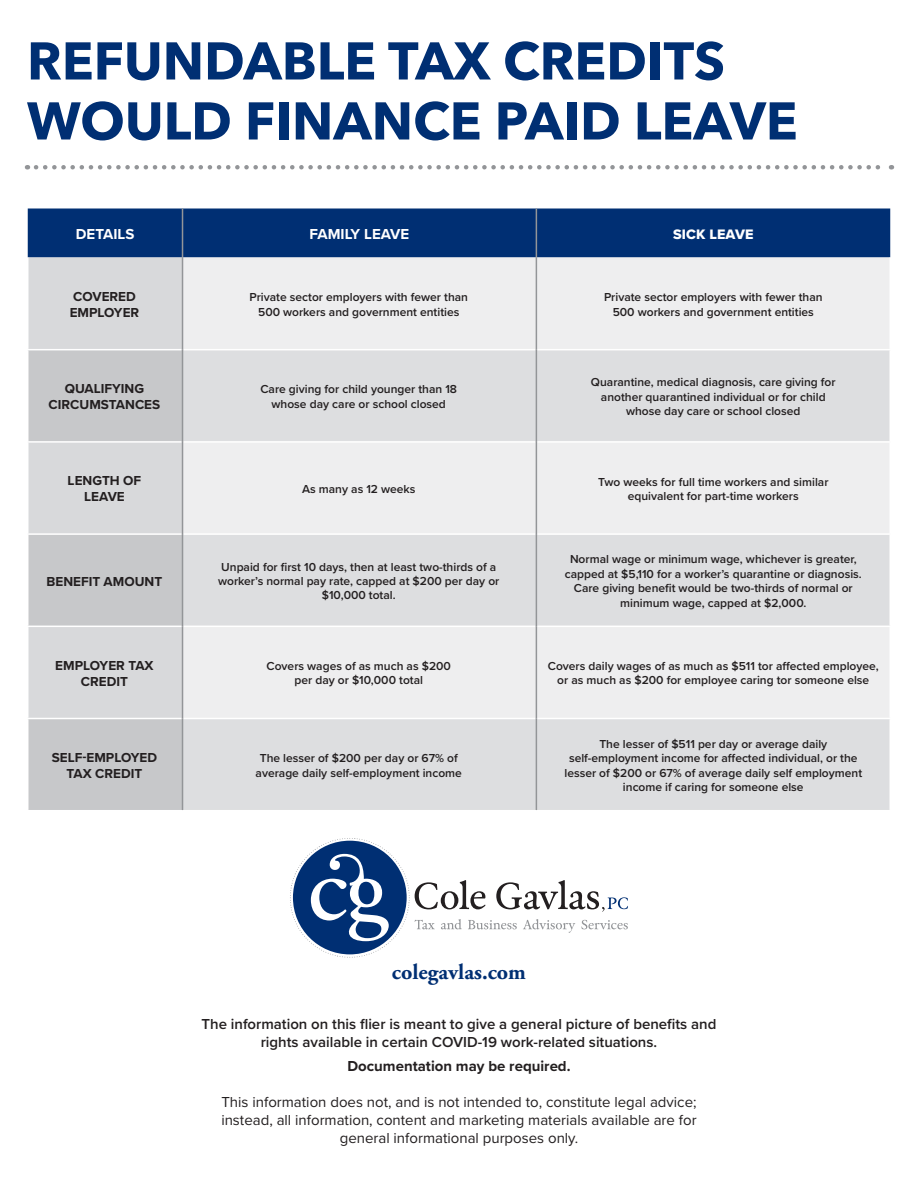
<style>
.page{position:relative;width:918px;height:1188px;background:#fff}
.page>*{position:absolute;margin:0;border:0;box-sizing:border-box;transform-origin:0 0}
.t1{font:700 52.5px/60px "Avenir Next";color:#002f73}
.t2{font:700 22.05px "Adobe Garamond Pro";color:#002f73}
.t3{font:15px/18px "Proxima Nova";color:#231f20;text-align:center}
.t4{font:600 15px/18px "Proxima Nova";color:#231f20;text-align:center}
.t5{font:700 15px "Proxima Nova";color:#231f20}
.t6{font:700 15px "Proxima Nova";color:#fff}
.t7{font:14.25px "Proxima Nova Extrabld";letter-spacing:.01em;color:#fff}
.t8{font:700 13.5px/16.2px "Proxima Nova";color:#231f20;text-align:center}
.t9{font:600 12px/14.4px "Proxima Nova";color:#231f20;text-align:center}
</style>
<div class="page">
<div style="left:28px;top:208px;width:862px;height:49px;background:#002f73"></div>
<div style="left:28px;top:257px;width:154px;height:92px;background:#d8d9db"></div>
<div style="left:183px;top:257px;width:707px;height:92px;background:#eeeeef"></div>
<svg style="left:28px;top:350px;width:154px;height:460px;background:#cecfd0"></svg>
<svg style="left:183px;top:350px;width:707px;height:460px;background:#e3e4e5"></svg>
<hr style="left:27px;top:441px;width:155px;height:2px;background:#fff">
<hr style="left:183px;top:441px;width:353px;height:2px;background:#fff">
<hr style="left:537px;top:441px;width:354px;height:2px;background:#fff">
<hr style="left:27px;top:533px;width:155px;height:2px;background:#fff">
<hr style="left:183px;top:533px;width:353px;height:2px;background:#fff">
<hr style="left:537px;top:533px;width:354px;height:2px;background:#fff">
<hr style="left:27px;top:626px;width:155px;height:1px;background:#fff">
<hr style="left:183px;top:626px;width:353px;height:1px;background:#fff">
<hr style="left:537px;top:626px;width:354px;height:1px;background:#fff">
<hr style="left:27px;top:718px;width:155px;height:1px;background:#fff">
<hr style="left:183px;top:718px;width:353px;height:1px;background:#fff">
<hr style="left:537px;top:718px;width:354px;height:1px;background:#fff">
<hr style="left:182px;top:208px;width:1px;height:49px;background:#939598">
<hr style="left:536px;top:208px;width:1px;height:49px;background:#939598">
<hr style="left:182px;top:257px;width:1px;height:93px;background:#939598">
<hr style="left:536px;top:257px;width:1px;height:93px;background:#939598">
<hr style="left:182px;top:350px;width:1px;height:92px;background:#939598">
<hr style="left:536px;top:350px;width:1px;height:92px;background:#939598">
<hr style="left:182px;top:442px;width:1px;height:92px;background:#939598">
<hr style="left:536px;top:442px;width:1px;height:92px;background:#939598">
<hr style="left:182px;top:534px;width:1px;height:92px;background:#939598">
<hr style="left:536px;top:534px;width:1px;height:92px;background:#939598">
<hr style="left:182px;top:626px;width:1px;height:93px;background:#939598">
<hr style="left:536px;top:626px;width:1px;height:93px;background:#939598">
<hr style="left:182px;top:719px;width:1px;height:91px;background:#939598">
<hr style="left:536px;top:719px;width:1px;height:91px;background:#939598">
<svg style="left:36px;top:165px;width:856px;height:5px"></svg>
<svg style="left:290px;top:838px;width:338px;height:120px"></svg>
<p class="t1" style="left:27px;top:30px;width:772px">REFUNDABLE TAX CREDITS<br>WOULD FINANCE PAID LEAVE</p>
<p class="t6" style="left:76px;top:223px;width:60px">DETAILS</p>
<p class="t6" style="left:310px;top:223px;width:101px">FAMILY LEAVE</p>
<p class="t7" style="left:673px;top:223px;width:82px">SICK LEAVE</p>
<p class="t8" style="left:70px;top:288px;width:71px;text-align:left">COVERED<br>EMPLOYER</p>
<p class="t9" style="left:249px;top:290px;width:220px">Private sector employers with fewer than<br>500 workers and government entities</p>
<p class="t9" style="left:604px;top:290px;width:220px">Private sector employers with fewer than</p>
<p class="t9" style="left:613px;top:304px;width:203px">500 workers and government entities</p>
<p class="t8" style="left:49px;top:380px;width:113px">QUALIFYING<br>CIRCUMSTANCES</p>
<p class="t9" style="left:260px;top:382px;width:198px">Care giving for child younger than 18 whose day care or school closed</p>
<p class="t9" style="left:591px;top:375px;width:246px">Quarantine, medical diagnosis, care giving for another quarantined individual or for child whose day care or school closed</p>
<p class="t8" style="left:68px;top:472px;width:75px">LENGTH OF<br>LEAVE</p>
<p class="t9" style="left:302px;top:481px;width:115px">As many as 12 weeks</p>
<p class="t9" style="left:598px;top:474px;width:232px">Two weeks for full time workers and similar equivalent for part-time workers</p>
<p class="t8" style="left:47px;top:573px;width:117px">BENEFIT AMOUNT</p>
<p class="t9" style="left:218px;top:559px;width:283px">Unpaid for first 10 days, then at least two-thirds of a worker’s normal pay rate, capped at $200 per day or $10,000 total.</p>
<p class="t9" style="left:565px;top:552px;width:299px">Normal wage or minimum wage, whichever is greater, capped at $5,110 for a worker’s quarantine or diagnosis.<br>Care giving benefit would be two-thirds of normal or minimum wage, capped at $2,000.</p>
<p class="t8" style="left:55px;top:657px;width:100px">EMPLOYER TAX<br>CREDIT</p>
<p class="t9" style="left:267px;top:658px;width:186px">Covers wages of as much as $200 per day or $10,000 total</p>
<p class="t9" style="left:548px;top:658px;width:332px">Covers daily wages of as much as $511 tor affected employee, or as much as $200 for employee caring tor someone else</p>
<p class="t8" style="left:52px;top:749px;width:107px">SELF-EMPLOYED<br>TAX CREDIT</p>
<p class="t9" style="left:256px;top:751px;width:208px">The lesser of $200 per day or 67% of average daily self-employment income</p>
<p class="t9" style="left:564px;top:736px;width:299px">The lesser of $511 per day or average daily self-employment income for affected individual, or the lesser of $200 or 67% of average daily self employment income if caring for someone else</p>
<p class="t2" style="left:392px;top:960px;width:136px">colegavlas.com</p>
<p class="t4" style="left:202px;top:1015px;width:516px">The information on this flier is meant to give a general picture of benefits and rights available in certain COVID-19 work-related situations.</p>
<p class="t5" style="left:347px;top:1055px;width:225px">Documentation may be required.</p>
<p class="t3" style="left:221px;top:1093px;width:477px">This information does not, and is not intended to, constitute legal advice; instead, all information, content and marketing materials available are for general informational purposes only.</p>
</div>
